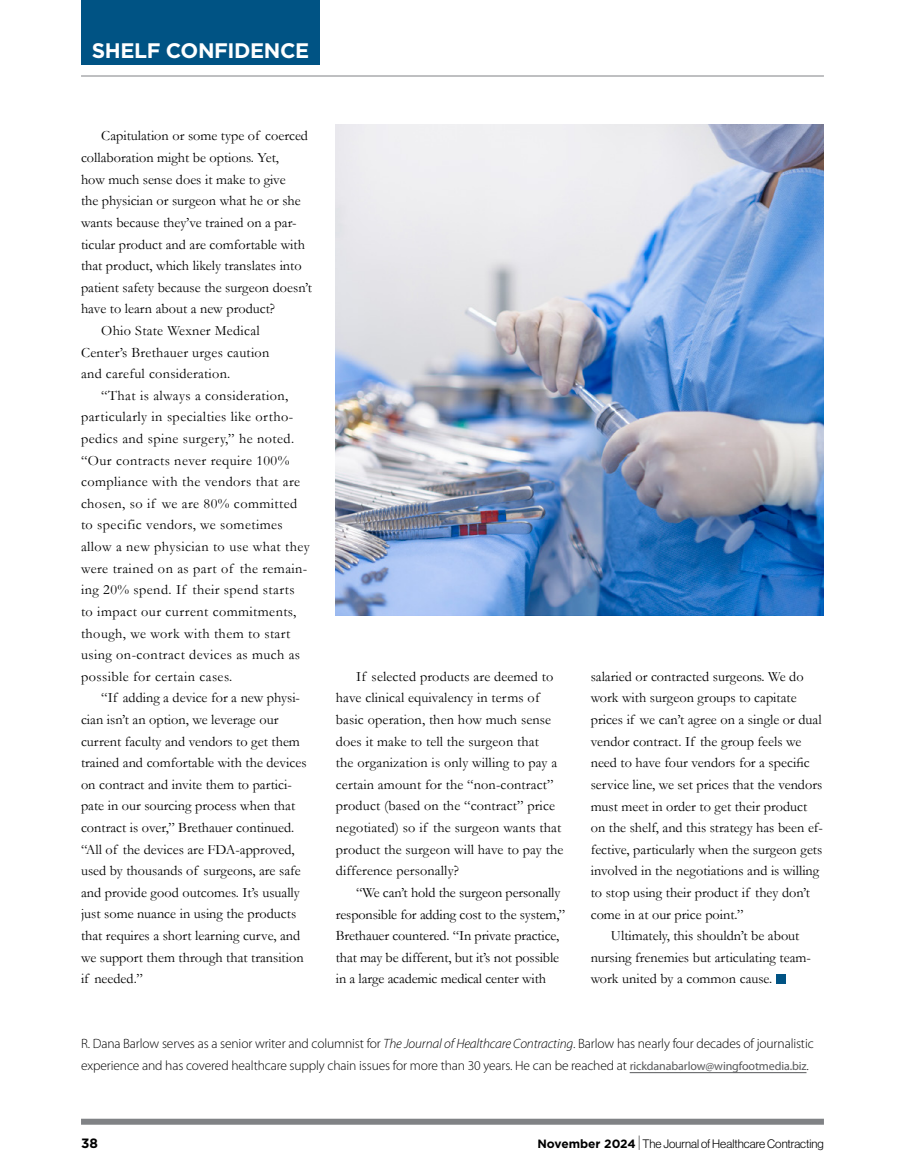
<style>
.page{position:relative;width:905px;height:1175px;background:#fff}
.page>*{position:absolute;margin:0;border:0;box-sizing:border-box;transform-origin:0 0}
.t1{font:700 21px "Gotham";letter-spacing:-.02em;color:#fff}
.t2{font:14.25px/21.6px "Garamond";color:#000}
.t3{font:14.25px "Garamond";letter-spacing:.03em;color:#000}
.t4{font:14.25px "Garamond";letter-spacing:.02em;color:#000}
.t5{font:300 13.5px/21.6px "Myriad Pro";letter-spacing:-.01em;color:#000}
.t6{font:700 13.5px "Gotham";color:#000}
.t7{font:12px "N Haas Grotesk DS Pro 45 Lt";color:#000}
.s1{font-style:italic}
.s2{font-weight:400;font-size:12px;color:#58595b}
.s3{font-family:"Gotham";font-weight:700}
.s4{font-family:"N Haas Grotesk DS Pro 25 Th";font-size:16.5px}
</style>
<div class="page">
<hr style="left:81px;top:76px;width:743px;height:1px;background:#808285">
<div style="left:81px;top:0;width:239px;height:65px;background:#005384"></div>
<div style="left:776px;top:973px;width:9px;height:10px;background:#005384"></div>
<hr style="left:629px;top:1072px;width:177px;height:1px;background:#58595b">
<img style="left:336px;top:124px;width:488px;height:492px">
<div style="left:81px;top:1118px;width:743px;height:6px;background:#808285"></div>
<h1 class="t1" style="left:92px;top:38px;width:219px">SHELF CONFIDENCE</h1>
<p class="t2" style="left:101px;top:125px;width:208px">Capitulation or some type of coerced</p>
<p class="t2" style="left:81px;top:146px;width:199px">collaboration might be options. Yet,</p>
<p class="t2" style="left:81px;top:168px;width:206px">how much sense does it make to give</p>
<p class="t2" style="left:81px;top:190px;width:221px">the physician or surgeon what he or she</p>
<p class="t2" style="left:81px;top:211px;width:217px">wants because they’ve trained on a par-</p>
<p class="t2" style="left:81px;top:233px;width:225px">ticular product and are comfortable with</p>
<p class="t2" style="left:81px;top:254px;width:222px">that product, which likely translates into</p>
<p class="t2" style="left:81px;top:276px;width:232px">patient safety because the surgeon doesn’t</p>
<p class="t2" style="left:81px;top:298px;width:195px">have to learn about a new product?</p>
<p class="t4" style="left:101px;top:321px;width:160px">Ohio State Wexner Medical</p>
<p class="t4" style="left:81px;top:342px;width:190px">Center’s Brethauer urges caution</p>
<p class="t4" style="left:81px;top:364px;width:151px">and careful consideration.</p>
<p class="t3" style="left:101px;top:386px;width:189px">“That is always a consideration,</p>
<p class="t3" style="left:81px;top:407px;width:214px">particularly in specialties like ortho-</p>
<p class="t3" style="left:81px;top:429px;width:215px">pedics and spine surgery,” he noted.</p>
<p class="t3" style="left:81px;top:450px;width:210px">“Our contracts never require 100%</p>
<p class="t3" style="left:81px;top:472px;width:221px">compliance with the vendors that are</p>
<p class="t3" style="left:81px;top:494px;width:218px">chosen, so if we are 80% committed</p>
<p class="t3" style="left:81px;top:515px;width:203px">to specific vendors, we sometimes</p>
<p class="t3" style="left:81px;top:537px;width:230px">allow a new physician to use what they</p>
<p class="t3" style="left:81px;top:558px;width:228px">were trained on as part of the remain-</p>
<p class="t3" style="left:81px;top:580px;width:215px">ing 20% spend. If their spend starts</p>
<p class="t3" style="left:81px;top:602px;width:217px">to impact our current commitments,</p>
<p class="t3" style="left:81px;top:623px;width:211px">though, we work with them to start</p>
<p class="t3" style="left:81px;top:645px;width:220px">using on-contract devices as much as</p>
<p class="t3" style="left:81px;top:666px;width:153px">possible for certain cases.</p>
<p class="t2" style="left:101px;top:686px;width:200px">“If adding a device for a new physi-</p>
<p class="t2" style="left:81px;top:708px;width:199px">cian isn’t an option, we leverage our</p>
<p class="t2" style="left:81px;top:730px;width:220px">current faculty and vendors to get them</p>
<p class="t2" style="left:81px;top:751px;width:227px">trained and comfortable with the devices</p>
<p class="t2" style="left:81px;top:773px;width:212px">on contract and invite them to partici-</p>
<p class="t2" style="left:81px;top:794px;width:216px">pate in our sourcing process when that</p>
<p class="t2" style="left:81px;top:816px;width:215px">contract is over,” Brethauer continued.</p>
<p class="t2" style="left:81px;top:838px;width:215px">“All of the devices are FDA-approved,</p>
<p class="t2" style="left:81px;top:859px;width:221px">used by thousands of surgeons, are safe</p>
<p class="t2" style="left:81px;top:881px;width:220px">and provide good outcomes. It’s usually</p>
<p class="t2" style="left:81px;top:902px;width:217px">just some nuance in using the products</p>
<p class="t2" style="left:81px;top:924px;width:221px">that requires a short learning curve, and</p>
<p class="t2" style="left:81px;top:946px;width:224px">we support them through that transition</p>
<p class="t2" style="left:81px;top:967px;width:63px">if needed.”</p>
<p class="t2" style="left:336px;top:665px;width:229px;text-indent:20px">If selected products are deemed to have clinical equivalency in terms of basic operation, then how much sense does it make to tell the surgeon that<br>the organization is only willing to pay a certain amount for the “non-contract” product (based on the “contract” price negotiated) so if the surgeon wants that product the surgeon will have to pay the difference personally?</p>
<p class="t2" style="left:336px;top:881px;width:231px;text-indent:20px">“We can’t hold the surgeon personally responsible for adding cost to the system,” Brethauer countered. “In private practice, that may be different, but it’s not possible in a large academic medical center with</p>
<p class="t2" style="left:590px;top:665px;width:214px">salaried or contracted surgeons. We do</p>
<p class="t2" style="left:590px;top:687px;width:207px">work with surgeon groups to capitate</p>
<p class="t2" style="left:590px;top:708px;width:232px">prices if we can’t agree on a single or dual</p>
<p class="t2" style="left:590px;top:730px;width:212px">vendor contract. If the group feels we</p>
<p class="t2" style="left:590px;top:751px;width:221px">need to have four vendors for a specific</p>
<p class="t2" style="left:590px;top:773px;width:233px">service line, we set prices that the vendors</p>
<p class="t2" style="left:590px;top:795px;width:218px">must meet in order to get their product</p>
<p class="t2" style="left:590px;top:816px;width:234px">on the shelf, and this strategy has been ef-</p>
<p class="t2" style="left:590px;top:838px;width:233px">fective, particularly when the surgeon gets</p>
<p class="t2" style="left:590px;top:859px;width:230px">involved in the negotiations and is willing</p>
<p class="t2" style="left:590px;top:881px;width:221px">to stop using their product if they don’t</p>
<p class="t2" style="left:590px;top:903px;width:154px">come in at our price point.”</p>
<p class="t2" style="left:611px;top:924px;width:190px">Ultimately, this shouldn’t be about</p>
<p class="t2" style="left:590px;top:946px;width:222px">nursing frenemies but articulating team-</p>
<p class="t2" style="left:590px;top:967px;width:183px">work united by a common cause.</p>
<p class="t5" style="left:81px;top:1033px;width:734px">R. Dana Barlow serves as a senior writer and columnist for <span class="s1">The Journal of Healthcare Contracting</span>. Barlow has nearly four decades of journalistic experience and has covered healthcare supply chain issues for more than 30 years. He can be reached at <span class="s2">rickdanabarlow@wingfootmedia.biz</span>.</p>
<p class="t6" style="left:81px;top:1135px;width:18px">38</p>
<p class="t7" style="left:537px;top:1137px;width:288px"><span class="s3">November 2024</span><span class="s4">|</span> The Journal of Healthcare Contracting</p>
</div>
